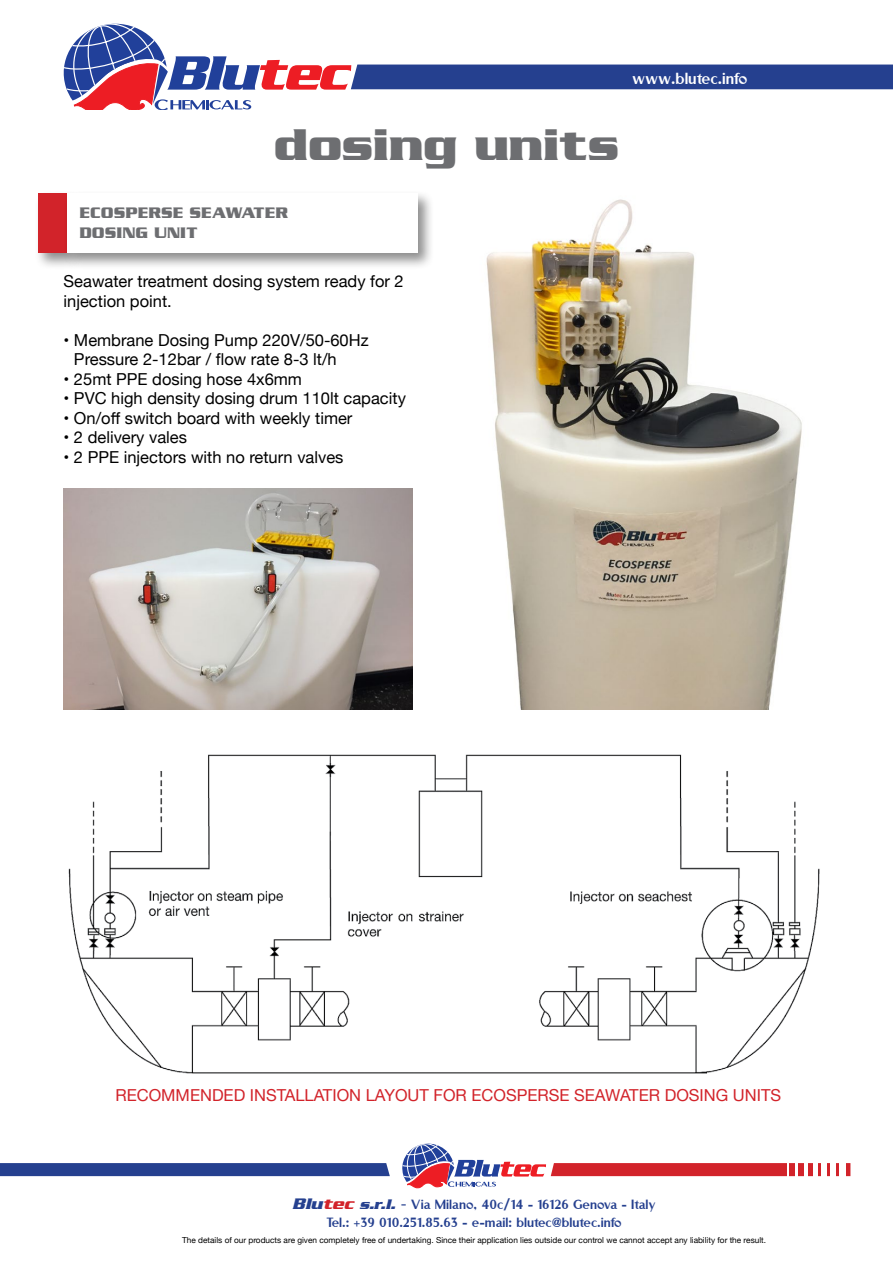
<style>
.page{position:relative;width:893px;height:1263px;background:#fff}
.page>*{position:absolute;margin:0;border:0;box-sizing:border-box;transform-origin:0 0}
.t1{font:700 48px "Serpentine ICG";color:#6d6e71}
.t2{font:18px "Rubino Sans ICG Fill";color:#fff}
.t3{font:16.5px/19.5px "Helvetica Neue";color:#000}
.t4{font:16.5px "Helvetica Neue";color:#d2232a}
.t5{font:700 16.5px/19.5px "Serpentine ICG";color:#6d6e71}
.t6{font:15px/18px "Rubino Sans ICG Fill";color:#25408f;text-align:center}
.t7{font:8.25px "Helvetica Neue";color:#000}
.s1{font-family:"Serpentine ICG";font-weight:700;font-style:italic;font-size:16.5px}
.s2{font-family:"Serpentine ICG";font-weight:700;font-style:italic;font-size:16.5px;color:#d2232a}
.s3{font-family:"Serpentine ICG";font-weight:700;font-style:italic}
.s4{font-family:"Helvetica Neue"}
</style>
<div class="page">
<svg style="left:63px;top:23px;width:830px;height:87px"></svg>
<svg style="left:0;top:1163px;width:390px;height:13px;background:#274290"></svg>
<svg style="left:402px;top:1143px;width:448px;height:45px"></svg>
<div style="left:839px;top:1156px;width:7px;height:24px;background:#fff"></div>
<div style="left:830px;top:1156px;width:6px;height:24px;background:#fff"></div>
<div style="left:822px;top:1156px;width:5px;height:24px;background:#fff"></div>
<hr style="left:813px;top:1156px;width:4px;height:24px;background:#fff">
<hr style="left:804px;top:1156px;width:4px;height:24px;background:#fff">
<hr style="left:796px;top:1156px;width:2px;height:24px;background:#fff">
<hr style="left:787px;top:1156px;width:2px;height:24px;background:#fff">
<div style="left:34px;top:190px;width:50px;height:79px;background:#000;opacity:.45"></div>
<div style="left:38px;top:193px;width:29px;height:60px;background:#d2232a"></div>
<div style="left:64px;top:190px;width:370px;height:79px;background:#000;opacity:.45"></div>
<div style="left:67px;top:193px;width:351px;height:60px;background:#fff"></div>
<img style="left:68px;top:754px;width:752px;height:320px">
<img style="left:486px;top:199px;width:316px;height:511px">
<img style="left:63px;top:488px;width:349px;height:222px">
<p class="t2" style="left:632px;top:69px;width:117px">www.blutec.info</p>
<h1 class="t1" style="left:274px;top:117px;width:346px">dosing units</h1>
<p class="t5" style="left:79px;top:203px;width:210px">ECOSPERSE SEAWATER<br>DOSING UNIT</p>
<p class="t3" style="left:64px;top:272px;width:342px">Seawater treatment dosing system ready for 2 injection point.</p>
<p class="t3" style="left:74px;top:331px;width:296px;text-indent:-10px">• Membrane Dosing Pump 220V/50-60Hz<br>Pressure 2-12bar / flow rate 8-3 lt/h</p>
<p class="t3" style="left:64px;top:370px;width:240px">• 25mt PPE dosing hose 4x6mm</p>
<p class="t3" style="left:64px;top:389px;width:344px">• PVC high density dosing drum 110lt capacity</p>
<p class="t3" style="left:64px;top:409px;width:290px">• On/off switch board with weekly timer</p>
<p class="t3" style="left:64px;top:428px;width:125px">• 2 delivery vales</p>
<p class="t3" style="left:64px;top:448px;width:281px">• 2 PPE injectors with no return valves</p>
<p class="t4" style="left:115px;top:1083px;width:667px">RECOMMENDED INSTALLATION LAYOUT FOR ECOSPERSE SEAWATER DOSING UNITS</p>
<p class="t6" style="left:292px;top:1195px;width:365px"><span class="s1">Blu</span><span class="s2">tec</span> <span class="s3">s.r.l.</span> <span class="s4">-</span> Via Milano, 40c/14 - 16126 Genova - Italy<br>Tel.: +39 010.251.85.63 - e-mail: blutec@blutec.info</p>
<p class="t7" style="left:182px;top:1234px;width:585px">The details of our products are given completely free of undertaking. Since their application lies outside our control we cannot accept any liability for the result.</p>
</div>
